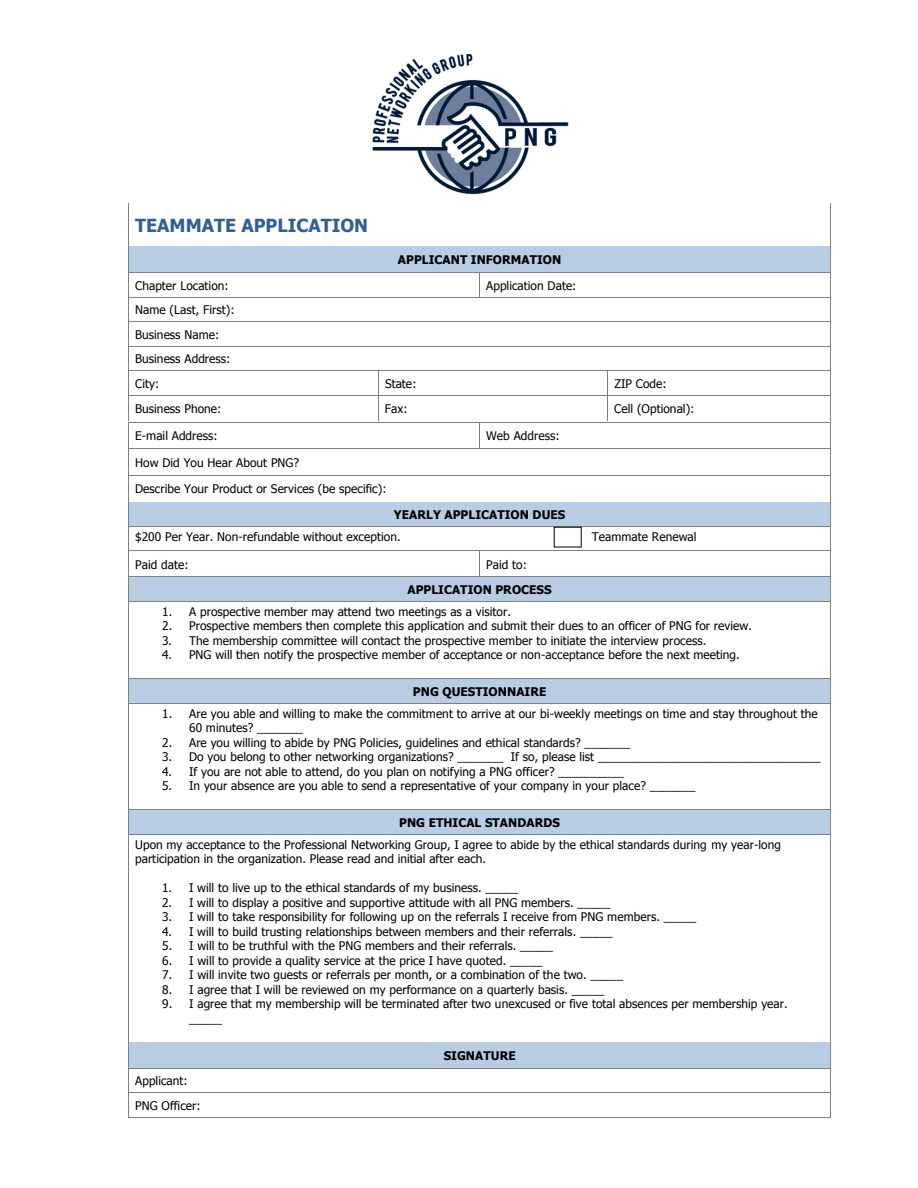
<style>
.page{position:relative;width:918px;height:1188px;background:#fff}
.page>*{position:absolute;margin:0;border:0;box-sizing:border-box;transform-origin:0 0}
.t1{font:700 18px "Tahoma";color:#365f91}
.t2{font:11.85px/24.5px "Tahoma";letter-spacing:.005em;color:#000}
.t3{font:700 11.85px "Tahoma";letter-spacing:.005em;color:#000}
</style>
<div class="page">
<img style="left:372px;top:53px;width:197px;height:142px">
<hr style="left:129px;top:203px;width:701px;height:1px;background:#808080">
<hr style="left:128px;top:206px;width:1px;height:40px;background:#808080">
<hr style="left:830px;top:206px;width:1px;height:40px;background:#808080">
<div style="left:129px;top:246px;width:701px;height:26px;background:#b8cce4"></div>
<hr style="left:129px;top:272px;width:350px;height:1px;background:#808080">
<hr style="left:480px;top:272px;width:350px;height:1px;background:#808080">
<hr style="left:129px;top:297px;width:350px;height:1px;background:#808080">
<svg style="left:479px;top:272px;width:1px;height:26px"></svg>
<hr style="left:480px;top:297px;width:350px;height:1px;background:#808080">
<hr style="left:129px;top:321px;width:701px;height:1px;background:#808080">
<hr style="left:129px;top:346px;width:701px;height:1px;background:#808080">
<hr style="left:129px;top:370px;width:249px;height:1px;background:#808080">
<hr style="left:379px;top:370px;width:229px;height:1px;background:#808080">
<hr style="left:608px;top:370px;width:222px;height:1px;background:#808080">
<hr style="left:129px;top:395px;width:249px;height:1px;background:#808080">
<hr style="left:379px;top:395px;width:229px;height:1px;background:#808080">
<hr style="left:608px;top:395px;width:222px;height:1px;background:#808080">
<hr style="left:129px;top:422px;width:249px;height:1px;background:#808080">
<svg style="left:378px;top:370px;width:1px;height:53px"></svg>
<hr style="left:379px;top:422px;width:100px;height:1px;background:#808080">
<hr style="left:480px;top:422px;width:128px;height:1px;background:#808080">
<hr style="left:608px;top:422px;width:222px;height:1px;background:#808080">
<hr style="left:129px;top:448px;width:350px;height:1px;background:#808080">
<svg style="left:479px;top:422px;width:1px;height:27px"></svg>
<hr style="left:480px;top:448px;width:350px;height:1px;background:#808080">
<hr style="left:129px;top:475px;width:701px;height:1px;background:#808080">
<div style="left:129px;top:502px;width:701px;height:24px;background:#b8cce4"></div>
<hr style="left:129px;top:526px;width:701px;height:1px;background:#808080">
<hr style="left:129px;top:551px;width:350px;height:1px;background:#808080">
<hr style="left:480px;top:551px;width:350px;height:1px;background:#808080">
<div style="left:129px;top:577px;width:701px;height:24px;background:#b8cce4"></div>
<svg style="left:479px;top:551px;width:1px;height:26px"></svg>
<svg style="left:128px;top:246px;width:1px;height:358px"></svg>
<hr style="left:129px;top:601px;width:701px;height:1px;background:#808080">
<svg style="left:830px;top:246px;width:1px;height:358px"></svg>
<hr style="left:128px;top:604px;width:1px;height:74px;background:#808080">
<hr style="left:830px;top:604px;width:1px;height:74px;background:#808080">
<div style="left:129px;top:680px;width:701px;height:23px;background:#b8cce4"></div>
<hr style="left:129px;top:678px;width:701px;height:1px;background:#808080">
<hr style="left:129px;top:679px;width:701px;height:2px;background:#b8cce4">
<svg style="left:128px;top:678px;width:1px;height:28px"></svg>
<hr style="left:129px;top:703px;width:701px;height:1px;background:#808080">
<svg style="left:830px;top:678px;width:1px;height:28px"></svg>
<hr style="left:128px;top:706px;width:1px;height:103px;background:#808080">
<hr style="left:830px;top:706px;width:1px;height:103px;background:#808080">
<div style="left:129px;top:811px;width:701px;height:23px;background:#b8cce4"></div>
<hr style="left:129px;top:809px;width:701px;height:1px;background:#808080">
<hr style="left:129px;top:810px;width:701px;height:2px;background:#b8cce4">
<svg style="left:128px;top:809px;width:1px;height:28px"></svg>
<hr style="left:129px;top:834px;width:701px;height:1px;background:#808080">
<svg style="left:830px;top:809px;width:1px;height:28px"></svg>
<hr style="left:128px;top:837px;width:1px;height:205px;background:#808080">
<hr style="left:830px;top:837px;width:1px;height:205px;background:#808080">
<div style="left:129px;top:1043px;width:701px;height:25px;background:#b8cce4"></div>
<hr style="left:129px;top:1042px;width:701px;height:1px;background:#808080">
<hr style="left:129px;top:1068px;width:701px;height:1px;background:#808080">
<hr style="left:129px;top:1092px;width:701px;height:1px;background:#808080">
<svg style="left:128px;top:1042px;width:1px;height:76px"></svg>
<hr style="left:129px;top:1117px;width:701px;height:1px;background:#808080">
<svg style="left:830px;top:1042px;width:1px;height:76px"></svg>
<h1 class="t1" style="left:135px;top:214px;width:235px">TEAMMATE APPLICATION</h1>
<p class="t3" style="left:398px;top:252px;width:165px">APPLICANT INFORMATION</p>
<p class="t2" style="left:135px;top:273px;width:95px">Chapter Location:</p>
<p class="t2" style="left:486px;top:273px;width:92px">Application Date:</p>
<p class="t2" style="left:135px;top:297px;width:101px">Name (Last, First):<br>Business Name:<br>Business Address:<br>City:</p>
<p class="t2" style="left:385px;top:370px;width:33px">State:</p>
<p class="t2" style="left:614px;top:370px;width:54px">ZIP Code:</p>
<p class="t2" style="left:135px;top:396px;width:88px">Business Phone:</p>
<p class="t2" style="left:385px;top:396px;width:24px">Fax:</p>
<p class="t2" style="left:614px;top:396px;width:82px">Cell (Optional):</p>
<p class="t2" style="left:135px;top:423px;width:84px">E-mail Address:</p>
<p class="t2" style="left:486px;top:423px;width:75px">Web Address:</p>
<p class="t2" style="left:135px;top:450px;width:166px">How Did You Hear About PNG?</p>
<p class="t2" style="left:135px;top:476px;width:253px">Describe Your Product or Services (be specific):</p>
<p class="t3" style="left:394px;top:507px;width:173px">YEARLY APPLICATION DUES</p>
<p class="t2" style="left:135px;top:524px;width:267px">$200 Per Year. Non-refundable without exception.</p>
<p class="t2" style="left:592px;top:524px;width:106px">Teammate Renewal</p>
<p class="t2" style="left:135px;top:552px;width:55px">Paid date:</p>
<p class="t2" style="left:486px;top:552px;width:42px">Paid to:</p>
<p class="t3" style="left:407px;top:582px;width:146px">APPLICATION PROCESS</p>
<p class="t2" style="left:162px;top:599px;width:350px">1. A prospective member may attend two meetings as a visitor.</p>
<p class="t2" style="left:162px;top:613px;width:591px">2. Prospective members then complete this application and submit their dues to an officer of PNG for review.</p>
<p class="t2" style="left:162px;top:628px;width:546px">3. The membership committee will contact the prospective member to initiate the interview process.</p>
<p class="t2" style="left:162px;top:642px;width:579px">4. PNG will then notify the prospective member of acceptance or non-acceptance before the next meeting.</p>
<p class="t3" style="left:413px;top:684px;width:135px">PNG QUESTIONNAIRE</p>
<p class="t2" style="left:189px;top:706px;width:630px;line-height:14.4px;text-indent:-27px">1. Are you able and willing to make the commitment to arrive at our bi-weekly meetings on time and stay throughout the<br>60 minutes? _______</p>
<p class="t2" style="left:162px;top:730px;width:470px">2. Are you willing to abide by PNG Policies, guidelines and ethical standards? _______</p>
<p class="t2" style="left:162px;top:744px;width:660px">3. Do you belong to other networking organizations? _______ If so, please list __________________________________</p>
<p class="t2" style="left:162px;top:759px;width:463px">4. If you are not able to attend, do you plan on notifying a PNG officer? __________</p>
<p class="t2" style="left:162px;top:773px;width:535px">5. In your absence are you able to send a representative of your company in your place? _______</p>
<p class="t3" style="left:399px;top:815px;width:162px">PNG ETHICAL STANDARDS</p>
<p class="t2" style="left:135px;top:837px;width:647px;line-height:14.4px">Upon my acceptance to the Professional Networking Group, I agree to abide by the ethical standards during my year-long participation in the organization. Please read and initial after each.</p>
<p class="t2" style="left:162px;top:875px;width:358px">1. I will to live up to the ethical standards of my business. _____</p>
<p class="t2" style="left:162px;top:890px;width:450px">2. I will to display a positive and supportive attitude with all PNG members. _____</p>
<p class="t2" style="left:162px;top:904px;width:536px">3. I will to take responsibility for following up on the referrals I receive from PNG members. _____</p>
<p class="t2" style="left:162px;top:919px;width:452px">4. I will to build trusting relationships between members and their referrals. _____</p>
<p class="t2" style="left:162px;top:933px;width:392px">5. I will to be truthful with the PNG members and their referrals. _____</p>
<p class="t2" style="left:162px;top:948px;width:382px">6. I will to provide a quality service at the price I have quoted. _____</p>
<p class="t2" style="left:162px;top:962px;width:463px">7. I will invite two guests or referrals per month, or a combination of the two. _____</p>
<p class="t2" style="left:162px;top:977px;width:444px">8. I agree that I will be reviewed on my performance on a quarterly basis. _____</p>
<p class="t2" style="left:189px;top:996px;width:600px;line-height:14.4px;text-indent:-27px">9. I agree that my membership will be terminated after two unexcused or five total absences per membership year. _____</p>
<p class="t3" style="left:444px;top:1048px;width:74px">SIGNATURE</p>
<p class="t2" style="left:135px;top:1068px;width:67px">Applicant:<br>PNG Officer:</p>
</div>
